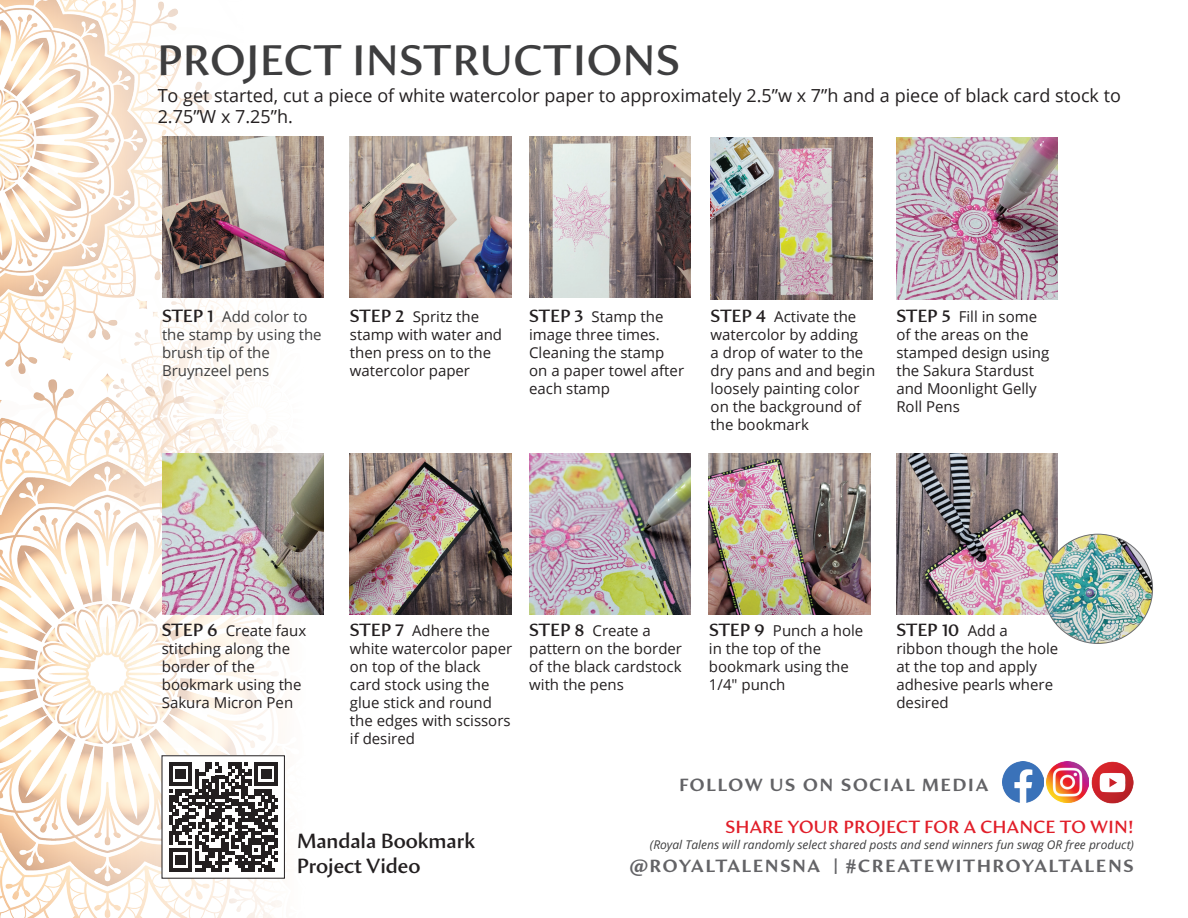
<style>
.page{position:relative;width:1188px;height:918px;background:#fff}
.page>*{position:absolute;margin:0;border:0;box-sizing:border-box;transform-origin:0 0}
.t1{font:600 43.5px "Amira";letter-spacing:.025em;color:#3e3e3f}
.t2{font:600 21px/25.2px "Amira";color:#231f20}
.t3{font:18px/21.6px "Open Sans";color:#231f20}
.t4{font:700 18px "Amira";letter-spacing:.1em;color:#636366}
.t5{font:600 18px "Amira";letter-spacing:.025em;color:#e11e29}
.t6{font:600 18px "Amira";color:#231f20}
.t7{font:15px/18px "Open Sans";color:#231f20}
.t8{font:15px/18px "Open Sans";color:#3e3e3f}
.t9{font:italic 12px "Open Sans";color:#3e3e3f}
.s1{font-family:"Amira";font-weight:600;font-size:18px;color:#231f20}
.s2{font-family:"Amira";font-weight:600;font-size:18px}
.s3{font-family:"Open Sans";font-weight:400;font-size:15px}
</style>
<div class="page">
<img style="left:0;top:0;width:864px;height:918px">
<div style="left:162px;top:756px;width:122px;height:122px;background:#fff"></div>
<svg style="left:169px;top:763px;width:109px;height:108px"></svg>
<img style="left:162px;top:136px;width:161px;height:162px">
<img style="left:711px;top:138px;width:161px;height:161px">
<img style="left:350px;top:453px;width:161px;height:162px">
<img style="left:896px;top:453px;width:162px;height:162px">
<img style="left:350px;top:136px;width:161px;height:162px">
<img style="left:896px;top:138px;width:162px;height:161px">
<img style="left:529px;top:453px;width:162px;height:162px">
<img style="left:529px;top:136px;width:162px;height:162px">
<img style="left:162px;top:453px;width:161px;height:162px">
<img style="left:709px;top:453px;width:161px;height:162px">
<img style="left:1043px;top:534px;width:110px;height:109px;border-radius:55px">
<img style="left:1091px;top:761px;width:43px;height:43px">
<img style="left:1003px;top:762px;width:40px;height:40px">
<img style="left:1047px;top:761px;width:41px;height:42px">
<h1 class="t1" style="left:158px;top:36px;width:524px">PROJECT INSTRUCTIONS</h1>
<p class="t3" style="left:158px;top:84px;width:965px">To get started, cut a piece of white watercolor paper to approximately 2.5”w x 7”h and a piece of black card stock to<br>2.75”W x 7.25”h.</p>
<p class="t8" style="left:162px;top:307px;width:161px"><span class="s1">STEP 1</span> Add color to the stamp by using the brush tip of the<br>Bruynzeel pens</p>
<p class="t7" style="left:896px;top:307px;width:154px"><span class="s2">STEP 5</span> Fill in some of the areas on the stamped design using the Sakura Stardust and Moonlight Gelly<br>Roll Pens</p>
<p class="t7" style="left:350px;top:307px;width:154px"><span class="s2">STEP 2</span> Spritz the stamp with water and then press on to the watercolor paper</p>
<p class="t7" style="left:529px;top:307px;width:156px"><span class="s2">STEP 3</span> Stamp the image three times.<br>Cleaning the stamp on a paper towel after each stamp</p>
<p class="t7" style="left:711px;top:307px;width:166px"><span class="s2">STEP 4</span> Activate the watercolor by adding<br>a drop of water to the dry pans and and begin loosely painting color on the background of the bookmark</p>
<p class="t7" style="left:162px;top:621px;width:146px"><span class="s2">STEP 6</span> Create faux stitching along the border of the bookmark using the<br>Sakura Micron Pen</p>
<p class="t7" style="left:350px;top:621px;width:164px"><span class="s2">STEP 7</span> Adhere the white watercolor paper on top of the black card stock using the glue stick and round the edges with scissors if desired</p>
<h2 class="t2" style="left:297px;top:829px;width:180px">Mandala Bookmark<br>Project Video</h2>
<p class="t7" style="left:529px;top:621px;width:154px"><span class="s2">STEP 8</span> Create a pattern on the border of the black cardstock with the pens</p>
<p class="t7" style="left:709px;top:621px;width:156px"><span class="s2">STEP 9</span> Punch a hole in the top of the bookmark using the<br>1/4" punch</p>
<p class="t6" style="left:896px;top:620px;width:113px">STEP 10 <span class="s3">Add a</span></p>
<p class="t7" style="left:896px;top:639px;width:163px">ribbon though the hole at the top and apply adhesive pearls where desired</p>
<p class="t4" style="left:679px;top:774px;width:310px">FOLLOW US ON SOCIAL MEDIA</p>
<p class="t5" style="left:725px;top:817px;width:410px">SHARE YOUR PROJECT FOR A CHANCE TO WIN!</p>
<p class="t9" style="left:650px;top:836px;width:486px">(Royal Talens will randomly select shared posts and send winners fun swag OR free product)</p>
<p class="t4" style="left:629px;top:856px;width:506px">@ROYALTALENSNA | #CREATEWITHROYALTALENS</p>
</div>
